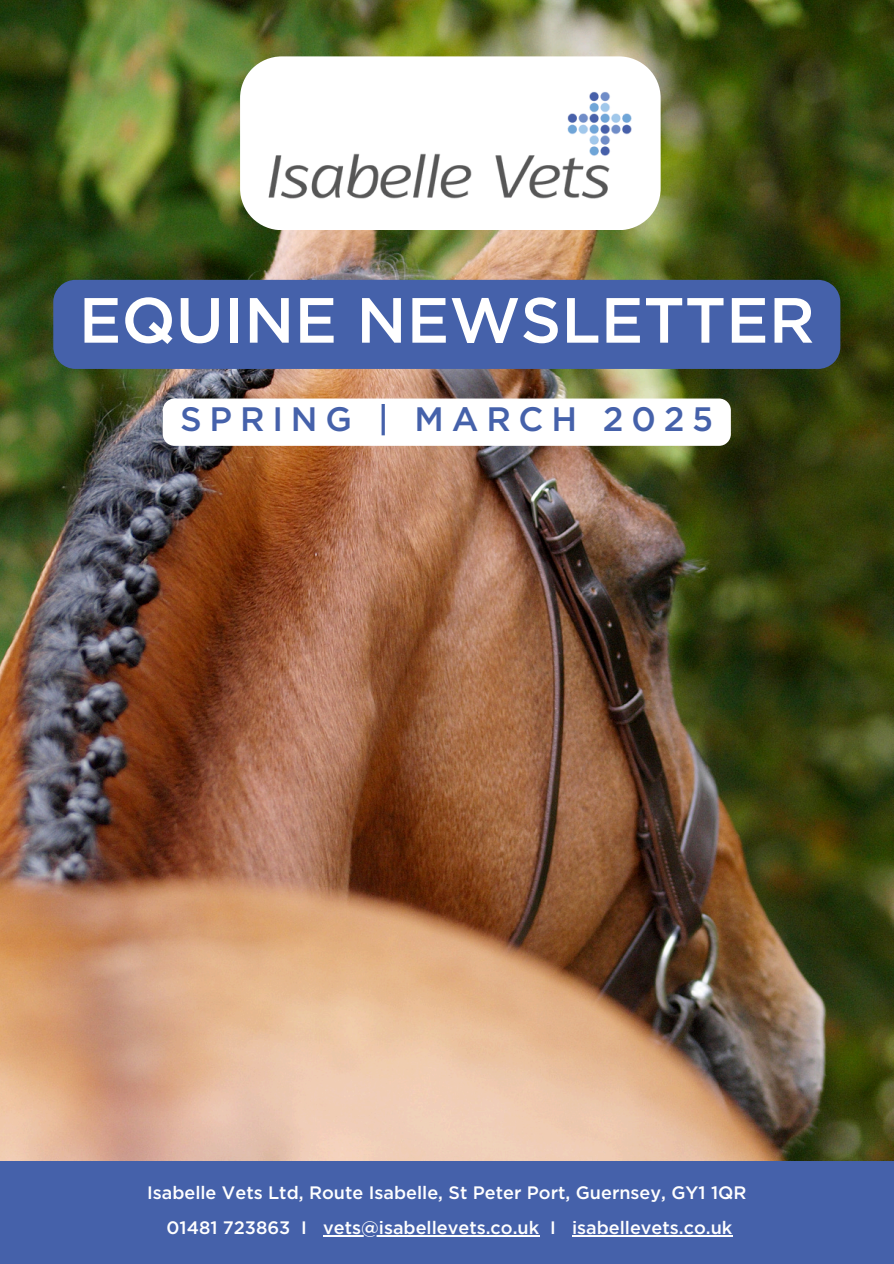
<style>
.page{position:relative;width:894px;height:1264px;background:#fff}
.page>*{position:absolute;margin:0;border:0;box-sizing:border-box;transform-origin:0 0}
.t1{font:500 63.75px "Gotham";color:#fff}
.t2{font:500 33.9px "Gotham";letter-spacing:.23em;color:#4561aa}
.t3{font:500 18px "Gotham";color:#fff}
</style>
<div class="page">
<img style="left:0;top:0;width:893px;height:1160px">
<div style="left:0;top:1160px;width:893px;height:103px;background:#4561aa"></div>
<svg style="left:240px;top:56px;width:420px;height:17px"></svg>
<img style="left:240px;top:73px;width:421px;height:158px">
<div style="left:163px;top:398px;width:567px;height:48px;background:#fff;border-radius:12px"></div>
<div style="left:53px;top:280px;width:787px;height:89px;background:#4561aa"></div>
<hr style="left:323px;top:1235px;width:216px;height:1px;background:#fff">
<hr style="left:572px;top:1235px;width:160px;height:1px;background:#fff">
<p class="t1" style="left:79px;top:292px;width:737px">EQUINE NEWSLETTER</p>
<p class="t2" style="left:180px;top:404px;width:534px">SPRING | MARCH 2025</p>
<h1 class="t3" style="left:147px;top:1184px;width:600px">Isabelle Vets Ltd, Route Isabelle, St Peter Port, Guernsey, GY1 1QR</h1>
<h2 class="t3" style="left:166px;top:1219px;width:142px">01481 723863 I</h2>
<p class="t3" style="left:323px;top:1219px;width:410px">vets@isabellevets.co.uk I isabellevets.co.uk</p>
</div>
